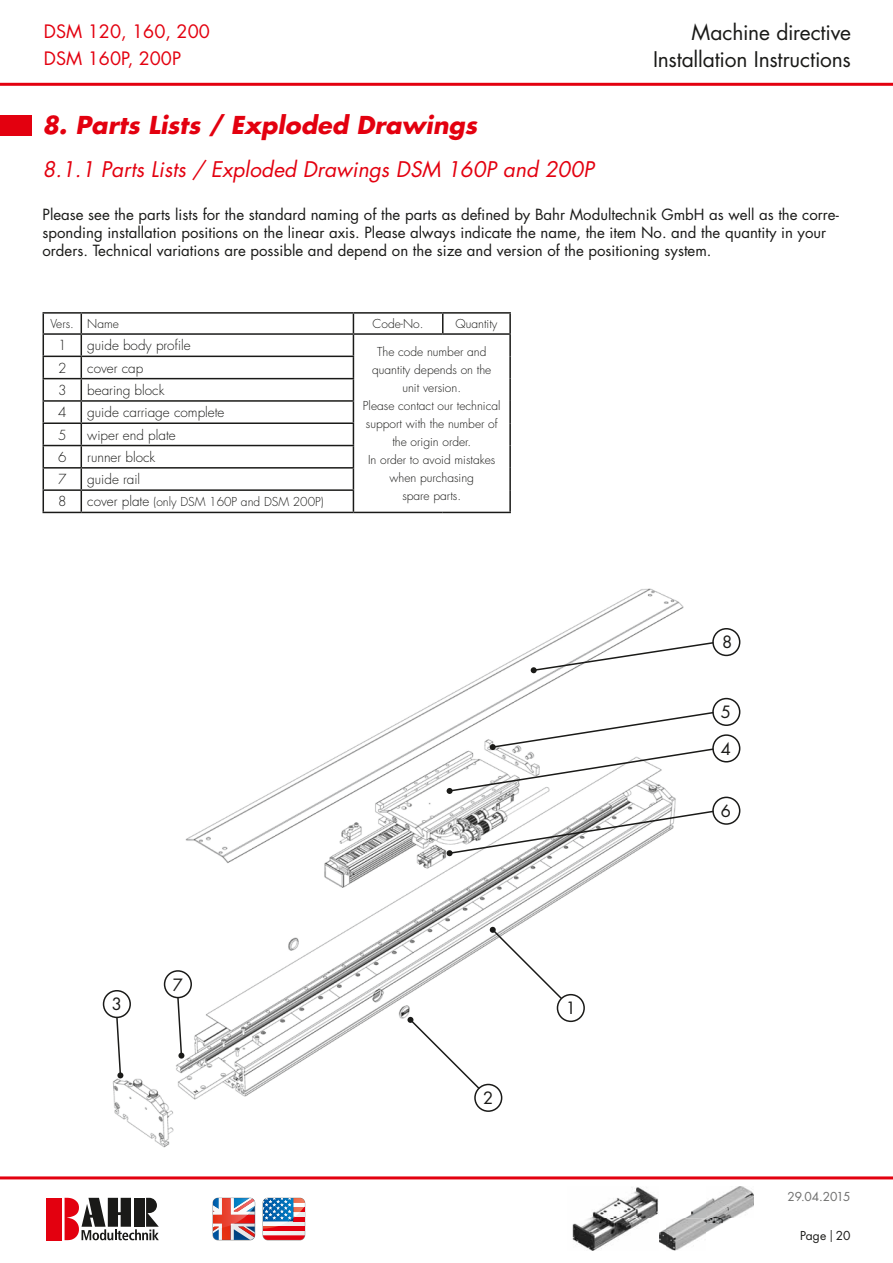
<style>
.page{position:relative;width:893px;height:1263px;background:#fff}
.page>*{position:absolute;margin:0;border:0;box-sizing:border-box;transform-origin:0 0}
.t1{font:italic 700 24px "Futura";color:#e3000f}
.t2{font:italic 21px "Futura";color:#e3000f}
.t3{font:21px/27px "Futura";letter-spacing:-.01em;color:#1a1a18;text-align:right}
.t4{font:18px/27px "Futura";color:#e3000f}
.t5{font:16.5px "Futura";color:#1a1a18}
.t6{font:15px/18px "Futura";color:#1a1a18}
.t7{font:300 13.5px "Futura";color:#1a1a18}
.t8{font:300 12px/18px "Futura";color:#1a1a18;text-align:center}
.t9{font:12px "Futura";letter-spacing:-.015em;color:#6f6f6e}
.t10{font:12px "Futura";color:#1a1a18}
.s1{font-size:13.5px}
.s2{font-family:"Minion Pro"}
</style>
<div class="page">
<img style="left:108px;top:588px;width:576px;height:560px">
<hr style="left:0;top:1176px;width:893px;height:3px;background:#e3000f">
<hr style="left:0;top:83px;width:893px;height:3px;background:#e3000f">
<div style="left:47px;top:1198px;width:15px;height:42px;background:#e3000f"></div>
<svg style="left:65px;top:1198px;width:94px;height:42px"></svg>
<img style="left:572px;top:1187px;width:87px;height:63px">
<svg style="left:262px;top:1198px;width:43px;height:42px"></svg>
<svg style="left:213px;top:1198px;width:43px;height:42px"></svg>
<img style="left:659px;top:1186px;width:95px;height:64px">
<div style="left:0;top:115px;width:32px;height:20px;background:#e3000f"></div>
<hr style="left:43px;top:312px;width:38px;height:2px;background:#1a1a18">
<hr style="left:81px;top:312px;width:272px;height:2px;background:#1a1a18">
<hr style="left:353px;top:312px;width:90px;height:2px;background:#1a1a18">
<hr style="left:443px;top:312px;width:68px;height:2px;background:#1a1a18">
<svg style="left:442px;top:314px;width:1px;height:19px"></svg>
<svg style="left:509px;top:314px;width:2px;height:19px"></svg>
<hr style="left:43px;top:333px;width:38px;height:2px;background:#1a1a18">
<hr style="left:81px;top:333px;width:272px;height:2px;background:#1a1a18">
<hr style="left:353px;top:333px;width:90px;height:2px;background:#1a1a18">
<hr style="left:443px;top:333px;width:68px;height:2px;background:#1a1a18">
<hr style="left:509px;top:335px;width:2px;height:21px;background:#1a1a18">
<hr style="left:43px;top:356px;width:38px;height:1px;background:#1a1a18">
<hr style="left:81px;top:356px;width:273px;height:1px;background:#1a1a18">
<hr style="left:509px;top:356px;width:2px;height:23px;background:#1a1a18">
<hr style="left:43px;top:378px;width:38px;height:1px;background:#1a1a18">
<hr style="left:81px;top:378px;width:273px;height:1px;background:#1a1a18">
<hr style="left:509px;top:379px;width:2px;height:22px;background:#1a1a18">
<hr style="left:43px;top:400px;width:38px;height:2px;background:#1a1a18">
<hr style="left:81px;top:400px;width:273px;height:2px;background:#1a1a18">
<hr style="left:509px;top:401px;width:2px;height:22px;background:#1a1a18">
<hr style="left:43px;top:422px;width:38px;height:2px;background:#1a1a18">
<hr style="left:81px;top:422px;width:273px;height:2px;background:#1a1a18">
<hr style="left:509px;top:423px;width:2px;height:22px;background:#1a1a18">
<hr style="left:43px;top:445px;width:38px;height:1px;background:#1a1a18">
<hr style="left:81px;top:445px;width:273px;height:1px;background:#1a1a18">
<hr style="left:509px;top:445px;width:2px;height:23px;background:#1a1a18">
<hr style="left:43px;top:467px;width:38px;height:2px;background:#1a1a18">
<hr style="left:81px;top:467px;width:273px;height:2px;background:#1a1a18">
<hr style="left:509px;top:468px;width:2px;height:22px;background:#1a1a18">
<hr style="left:43px;top:489px;width:38px;height:2px;background:#1a1a18">
<svg style="left:43px;top:314px;width:1px;height:198px"></svg>
<hr style="left:81px;top:489px;width:273px;height:2px;background:#1a1a18">
<svg style="left:81px;top:314px;width:1px;height:198px"></svg>
<svg style="left:353px;top:314px;width:1px;height:198px"></svg>
<hr style="left:509px;top:490px;width:2px;height:22px;background:#1a1a18">
<hr style="left:43px;top:512px;width:38px;height:1px;background:#1a1a18">
<hr style="left:81px;top:512px;width:272px;height:1px;background:#1a1a18">
<hr style="left:353px;top:512px;width:90px;height:1px;background:#1a1a18">
<hr style="left:443px;top:512px;width:68px;height:1px;background:#1a1a18">
<svg style="left:490px;top:927px;width:73px;height:73px"></svg>
<svg style="left:447px;top:810px;width:267px;height:46px"></svg>
<svg style="left:531px;top:641px;width:183px;height:32px"></svg>
<svg style="left:447px;top:711px;width:268px;height:83px"></svg>
<svg style="left:407px;top:1017px;width:74px;height:73px"></svg>
<svg style="left:115px;top:1017px;width:8px;height:61px"></svg>
<svg style="left:176px;top:997px;width:8px;height:61px"></svg>
<div style="left:474px;top:1084px;width:28px;height:28px;border:2px solid #1a1a18;border-radius:50%"></div>
<div style="left:103px;top:990px;width:28px;height:28px;border:2px solid #1a1a18;border-radius:50%"></div>
<div style="left:164px;top:970px;width:28px;height:28px;border:2px solid #1a1a18;border-radius:50%"></div>
<div style="left:557px;top:994px;width:28px;height:28px;border:2px solid #1a1a18;border-radius:50%"></div>
<div style="left:712px;top:734px;width:28px;height:28px;border:2px solid #1a1a18;border-radius:50%"></div>
<div style="left:712px;top:797px;width:28px;height:28px;border:2px solid #1a1a18;border-radius:50%"></div>
<div style="left:712px;top:628px;width:28px;height:28px;border:2px solid #1a1a18;border-radius:50%"></div>
<div style="left:712px;top:698px;width:28px;height:28px;border:2px solid #1a1a18;border-radius:50%"></div>
<p class="t4" style="left:44px;top:18px;width:167px">DSM 120, 160, 200<br>DSM 160P, 200P</p>
<h2 class="t3" style="left:653px;top:19px;width:199px">Machine directive<br>Installation Instructions</h2>
<h1 class="t1" style="left:43px;top:109px;width:436px">8. Parts Lists / Exploded Drawings</h1>
<h2 class="t2" style="left:43px;top:156px;width:553px">8.1.1 Parts Lists / Exploded Drawings DSM 160P and 200P</h2>
<p class="t6" style="left:43px;top:206px;width:798px">Please see the parts lists for the standard naming of the parts as defined by Bahr Modultechnik GmbH as well as the corre&shy;sponding installation positions on the linear axis. Please always indicate the name, the item No. and the quantity in your orders. Technical variations are possible and depend on the size and version of the positioning system.</p>
<p class="t8" style="left:51px;top:315px;width:70px">Vers. Name</p>
<p class="t8" style="left:373px;top:315px;width:52px">Code-No.</p>
<p class="t8" style="left:455px;top:315px;width:43px">Quantity</p>
<p class="t7" style="left:58px;top:337px;width:10px">1</p>
<p class="t7" style="left:87px;top:337px;width:105px">guide body profile</p>
<p class="t8" style="left:363px;top:343px;width:139px">The code number and quantity depends on the unit version.<br>Please contact our technical support with the number of the origin order.<br>In order to avoid mistakes when purchasing<br>spare parts.</p>
<p class="t7" style="left:58px;top:359px;width:10px">2</p>
<p class="t7" style="left:87px;top:359px;width:58px">cover cap</p>
<p class="t7" style="left:58px;top:382px;width:10px">3</p>
<p class="t7" style="left:87px;top:382px;width:79px">bearing block</p>
<p class="t7" style="left:58px;top:404px;width:10px">4</p>
<p class="t7" style="left:87px;top:404px;width:139px">guide carriage complete</p>
<p class="t7" style="left:58px;top:426px;width:10px">5</p>
<p class="t7" style="left:87px;top:426px;width:90px">wiper end plate</p>
<p class="t7" style="left:58px;top:449px;width:10px">6</p>
<p class="t7" style="left:87px;top:449px;width:70px">runner block</p>
<p class="t7" style="left:58px;top:471px;width:10px">7</p>
<p class="t7" style="left:87px;top:471px;width:54px">guide rail</p>
<p class="t7" style="left:58px;top:493px;width:10px">8</p>
<p class="t8" style="left:87px;top:493px;width:238px"><span class="s1">cover plate</span> (only DSM 160P and DSM 200P)</p>
<p class="t5" style="left:112px;top:994px;width:12px">3</p>
<p class="t5" style="left:173px;top:974px;width:12px">7</p>
<p class="t5" style="left:483px;top:1087px;width:12px">2</p>
<p class="t5" style="left:566px;top:998px;width:12px">1</p>
<p class="t5" style="left:722px;top:632px;width:12px">8</p>
<p class="t5" style="left:721px;top:702px;width:12px">5</p>
<p class="t5" style="left:721px;top:738px;width:12px">4</p>
<p class="t5" style="left:721px;top:800px;width:12px">6</p>
<p class="t9" style="left:788px;top:1189px;width:64px">29.04.2015</p>
<p class="t10" style="left:800px;top:1227px;width:52px">Page <span class="s2">|</span> 20</p>
</div>
